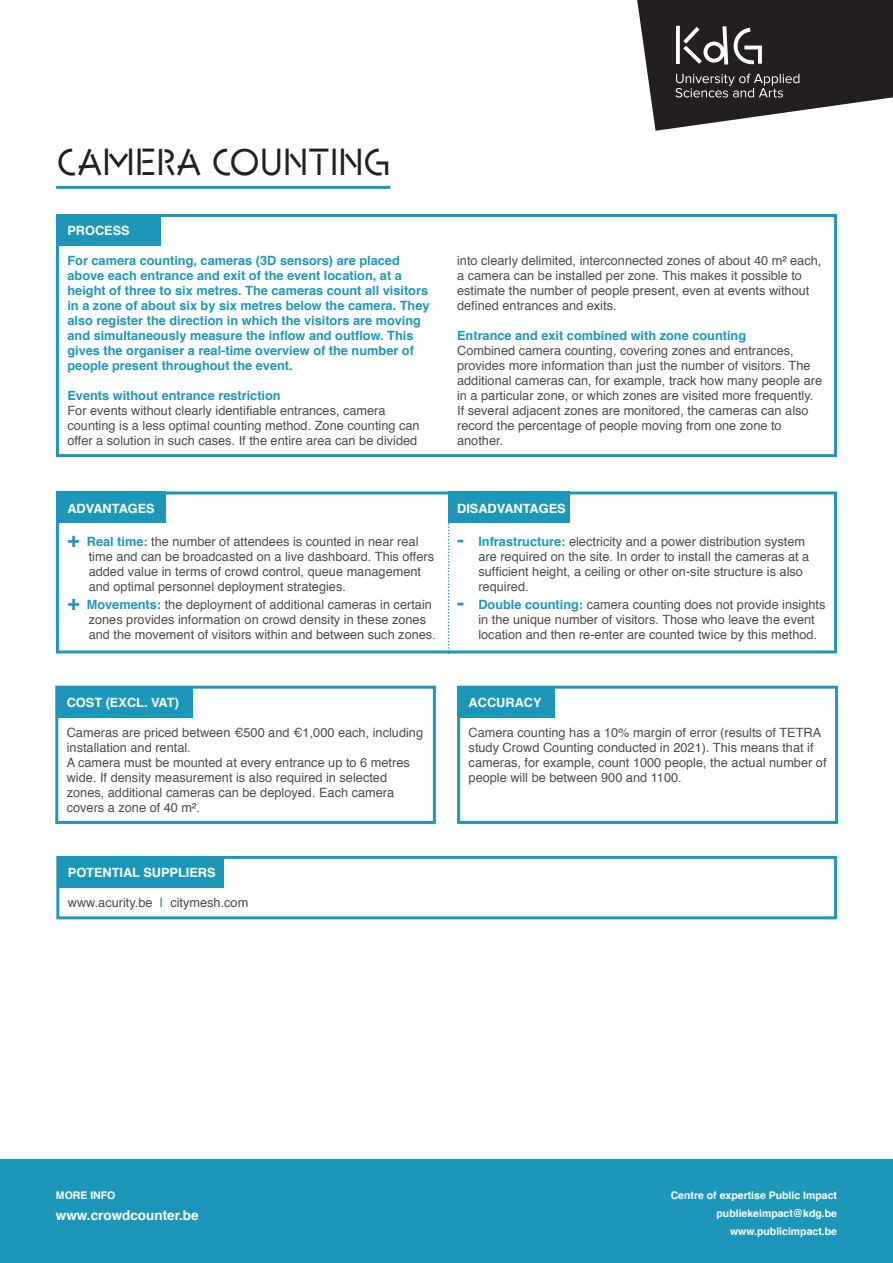
<style>
.page{position:relative;width:893px;height:1263px;background:#fff}
.page>*{position:absolute;margin:0;border:0;box-sizing:border-box;transform-origin:0 0}
.t1{font:37.5px "Kd G";letter-spacing:.01em;color:#231f20}
.t2{font:700 13.5px "Helvetica";color:#fff}
.t3{font:12.75px/15px "Helvetica";color:#4b4c4d}
.t4{font:700 12.75px/15px "Helvetica";color:#1d97b9}
.t5{font:700 12.75px "Helvetica";color:#fff}
.t6{font:700 10.5px/18px "Helvetica";color:#fff;text-align:right}
.s1{font-weight:700;font-size:21px;color:#1d97b9}
.s2{font-weight:700;color:#1d97b9}
.s3{font-weight:700;color:#4aa2c1}
</style>
<div class="page">
<svg style="left:637px;top:0;width:256px;height:131px"></svg>
<div style="left:56px;top:491px;width:110px;height:32px;background:#1d97b9"></div>
<div style="left:448px;top:491px;width:122px;height:32px;background:#1d97b9"></div>
<div style="left:56px;top:214px;width:104px;height:32px;background:#1d97b9"></div>
<div style="left:457px;top:686px;width:97px;height:32px;background:#1d97b9"></div>
<div style="left:56px;top:686px;width:137px;height:32px;background:#1d97b9"></div>
<div style="left:57px;top:856px;width:167px;height:32px;background:#1d97b9"></div>
<hr style="left:56px;top:186px;width:334px;height:3px;background:#1d97b9">
<div style="left:56px;top:214px;width:781px;height:243px;border:3px solid #1d97b9"></div>
<div style="left:56px;top:491px;width:781px;height:162px;border:3px solid #1d97b9"></div>
<div style="left:457px;top:686px;width:381px;height:138px;border:3px solid #1d97b9"></div>
<div style="left:55px;top:686px;width:381px;height:138px;border:3px solid #1d97b9"></div>
<div style="left:56px;top:856px;width:781px;height:63px;border:3px solid #1d97b9"></div>
<svg style="left:448px;top:491px;width:2px;height:162px"></svg>
<div style="left:0;top:1159px;width:893px;height:104px;background:#1d97b9"></div>
<h1 class="t1" style="left:56px;top:137px;width:336px">CAMERA COUNTING</h1>
<p class="t5" style="left:67px;top:220px;width:64px">PROCESS</p>
<p class="t4" style="left:67px;top:253px;width:364px">For camera counting, cameras (3D sensors) are placed above each entrance and exit of the event location, at a height of three to six metres. The cameras count all visitors in a zone of about six by six metres below the camera. They also register the direction in which the visitors are moving and simultaneously measure the inflow and outflow. This gives the organiser a real-time overview of the number of people present throughout the event.</p>
<p class="t4" style="left:67px;top:388px;width:215px">Events without entrance restriction</p>
<p class="t3" style="left:67px;top:403px;width:354px">For events without clearly identifiable entrances, camera counting is a less optimal counting method. Zone counting can offer a solution in such cases. If the entire area can be divided</p>
<p class="t3" style="left:457px;top:253px;width:366px">into clearly delimited, interconnected zones of about 40 m² each, a camera can be installed per zone. This makes it possible to estimate the number of people present, even at events without defined entrances and exits.</p>
<p class="t4" style="left:457px;top:328px;width:291px">Entrance and exit combined with zone counting</p>
<p class="t3" style="left:457px;top:343px;width:366px">Combined camera counting, covering zones and entrances, provides more information than just the number of visitors. The additional cameras can, for example, track how many people are in a particular zone, or which zones are visited more frequently.<br>If several adjacent zones are monitored, the cameras can also record the percentage of people moving from one zone to another.</p>
<p class="t5" style="left:67px;top:498px;width:89px">ADVANTAGES</p>
<p class="t3" style="left:89px;top:534px;width:347px;text-indent:-21px"><span class="s1">+</span> <span class="s2">Real time:</span> the number of attendees is counted in near real time and can be broadcasted on a live dashboard. This offers added value in terms of crowd control, queue management and optimal personnel deployment strategies.</p>
<p class="t3" style="left:89px;top:597px;width:349px;text-indent:-21px"><span class="s1">+</span> <span class="s2">Movements:</span> the deployment of additional cameras in certain zones provides information on crowd density in these zones and the movement of visitors within and between such zones.</p>
<p class="t5" style="left:67px;top:692px;width:114px">COST (EXCL. VAT)</p>
<p class="t3" style="left:67px;top:725px;width:358px">Cameras are priced between €500 and €1,000 each, including installation and rental.<br>A camera must be mounted at every entrance up to 6 metres wide. If density measurement is also required in selected zones, additional cameras can be deployed. Each camera covers a zone of 40 m².</p>
<p class="t5" style="left:68px;top:862px;width:149px">POTENTIAL SUPPLIERS</p>
<p class="t3" style="left:68px;top:895px;width:182px">www.acurity.be <span class="s3">|</span> citymesh.com</p>
<p class="t5" style="left:457px;top:498px;width:110px">DISADVANTAGES</p>
<p class="t3" style="left:478px;top:534px;width:332px;text-indent:-21px"><span class="s1">-</span> <span class="s2">Infrastructure:</span> electricity and a power distribution system are required on the site. In order to install the cameras at a sufficient height, a ceiling or other on-site structure is also required.</p>
<p class="t3" style="left:478px;top:597px;width:349px;text-indent:-21px"><span class="s1">-</span> <span class="s2">Double counting:</span> camera counting does not provide insights in the unique number of visitors. Those who leave the event location and then re-enter are counted twice by this method.</p>
<p class="t5" style="left:469px;top:692px;width:74px">ACCURACY</p>
<p class="t3" style="left:469px;top:725px;width:359px">Camera counting has a 10% margin of error (results of TETRA study Crowd Counting conducted in 2021). This means that if cameras, for example, count 1000 people, the actual number of people will be between 900 and 1100.</p>
<p class="t6" style="left:56px;top:1186px;width:61px">MORE INFO</p>
<p class="t2" style="left:56px;top:1204px;width:144px">www.crowdcounter.be</p>
<p class="t6" style="left:671px;top:1186px;width:168px">Centre of expertise Public Impact publiekeimpact@kdg.be www.publicimpact.be</p>
</div>
